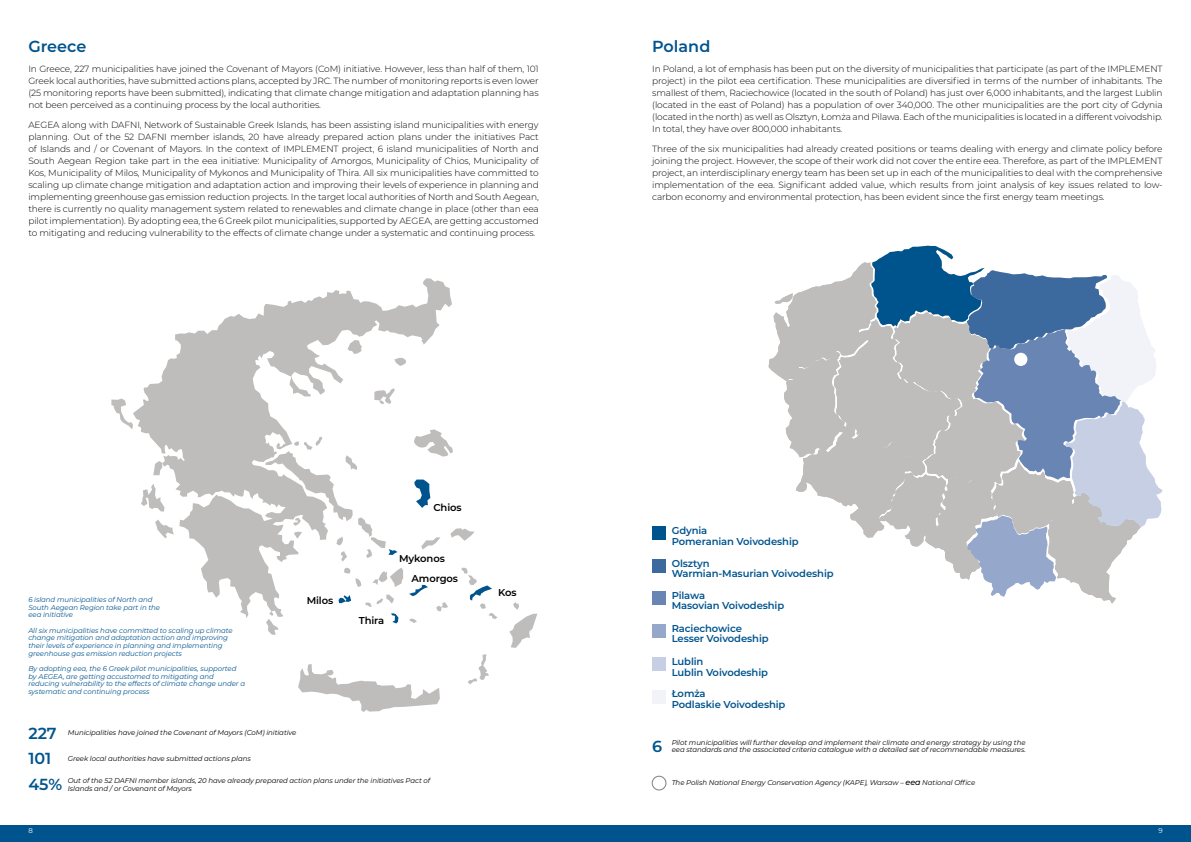
<style>
.page{position:relative;width:1191px;height:842px;background:#fff}
.page>*{position:absolute;margin:0;border:0;box-sizing:border-box;transform-origin:0 0}
.t1{font:600 16px/25.6px "Montserrat";color:#00548e}
.t2{font:600 10px/10.8px "Montserrat";letter-spacing:-.01em;color:#00548e}
.t3{font:600 10px "Montserrat";letter-spacing:-.01em;color:#000}
.t4{font:300 9px/12px "Montserrat";letter-spacing:-.01em;color:#000;text-align:justify}
.t5{font:italic 7px/7.6px "Montserrat";letter-spacing:-.01em;color:#000}
.t6{font:italic 7px/7.6px "Montserrat";letter-spacing:-.01em;color:#00548e}
.t7{font:7px "Montserrat";color:#fff}
.s1{font-weight:500;font-size:8px}
</style>
<div class="page">
<div style="left:0;top:825px;width:1191px;height:17px;background:#00548e"></div>
<svg style="left:133px;top:278px;width:319px;height:340px"></svg>
<svg style="left:111px;top:398px;width:22px;height:31px"></svg>
<svg style="left:141px;top:484px;width:24px;height:28px"></svg>
<svg style="left:153px;top:461px;width:9px;height:14px"></svg>
<svg style="left:155px;top:520px;width:19px;height:18px"></svg>
<svg style="left:298px;top:664px;width:142px;height:48px"></svg>
<svg style="left:266px;top:619px;width:13px;height:16px"></svg>
<svg style="left:450px;top:528px;width:25px;height:13px"></svg>
<svg style="left:421px;top:537px;width:19px;height:12px"></svg>
<svg style="left:436px;top:602px;width:12px;height:9px"></svg>
<svg style="left:509px;top:602px;width:28px;height:46px"></svg>
<svg style="left:461px;top:568px;width:36px;height:51px"></svg>
<svg style="left:468px;top:654px;width:21px;height:30px"></svg>
<svg style="left:372px;top:568px;width:31px;height:19px"></svg>
<svg style="left:344px;top:568px;width:17px;height:19px"></svg>
<svg style="left:338px;top:595px;width:13px;height:8px"></svg>
<svg style="left:391px;top:613px;width:7px;height:10px"></svg>
<svg style="left:409px;top:585px;width:19px;height:11px"></svg>
<svg style="left:365px;top:595px;width:29px;height:12px"></svg>
<svg style="left:410px;top:619px;width:7px;height:4px"></svg>
<svg style="left:347px;top:340px;width:15px;height:14px"></svg>
<svg style="left:394px;top:358px;width:12px;height:8px"></svg>
<svg style="left:414px;top:429px;width:39px;height:28px"></svg>
<svg style="left:374px;top:388px;width:21px;height:16px"></svg>
<svg style="left:414px;top:480px;width:16px;height:28px"></svg>
<svg style="left:265px;top:437px;width:132px;height:124px"></svg>
<svg style="left:768px;top:246px;width:394px;height:358px"></svg>
<div style="left:652px;top:559px;width:14px;height:14px;background:#3c6a9f"></div>
<div style="left:652px;top:591px;width:14px;height:14px;background:#6985b4"></div>
<div style="left:652px;top:657px;width:14px;height:14px;background:#c7cfe4"></div>
<div style="left:652px;top:526px;width:14px;height:14px;background:#00548e"></div>
<div style="left:652px;top:624px;width:14px;height:14px;background:#95a7cb"></div>
<div style="left:652px;top:690px;width:14px;height:13px;background:#f1f3f9"></div>
<div style="left:651px;top:776px;width:15px;height:14px;border:1px solid #7e7f7c;border-radius:50%"></div>
<div style="left:1014px;top:353px;width:13px;height:13px;background:#fff;border-radius:50%"></div>
<h1 class="t1" style="left:28px;top:33px;width:59px">Greece</h1>
<p class="t4" style="left:28px;top:63px;width:512px">In Greece, 227 municipalities have joined the Covenant of Mayors (CoM) initiative. However, less than half of them, 101<br>Greek local authorities, have submitted actions plans, accepted by JRC. The number of monitoring reports is even lower (25 monitoring reports have been submitted), indicating that climate change mitigation and adaptation planning has not been perceived as a continuing process by the local authorities.</p>
<p class="t4" style="left:28px;top:119px;width:512px">AEGEA along with DAFNI, Network of Sustainable Greek Islands, has been assisting island municipalities with energy planning. Out of the 52 DAFNI member islands, 20 have already prepared action plans under the initiatives Pact of Islands and / or Covenant of Mayors. In the context of IMPLEMENT project, 6 island municipalities of North and South Aegean Region take part in the eea initiative: Municipality of Amorgos, Municipality of Chios, Municipality of Kos, Municipality of Milos, Municipality of Mykonos and Municipality of Thira. All six municipalities have committed to scaling up climate change mitigation and adaptation action and improving their levels of experience in planning and implementing greenhouse gas emission reduction projects. In the target local authorities of North and South Aegean, there is currently no quality management system related to renewables and climate change in place (other than eea pilot implementation). By adopting eea, the 6 Greek pilot municipalities, supported by AEGEA, are getting accustomed to mitigating and reducing vulnerability to the effects of climate change under a systematic and continuing process.</p>
<p class="t3" style="left:433px;top:500px;width:30px">Chios</p>
<p class="t3" style="left:399px;top:552px;width:47px">Mykonos</p>
<p class="t6" style="left:28px;top:596px;width:133px">6 island municipalities of North and<br>South Aegean Region take part in the eea initiative</p>
<p class="t6" style="left:28px;top:626px;width:206px">All six municipalities have committed to scaling up climate change mitigation and adaptation action and improving their levels of experience in planning and implementing greenhouse gas emission reduction projects</p>
<p class="t6" style="left:28px;top:664px;width:218px">By adopting eea, the 6 Greek pilot municipalities, supported by AEGEA, are getting accustomed to mitigating and reducing vulnerability to the effects of climate change under a systematic and continuing process</p>
<p class="t3" style="left:307px;top:593px;width:28px">Milos</p>
<h1 class="t1" style="left:28px;top:719px;width:30px">227</h1>
<p class="t5" style="left:68px;top:728px;width:230px">Municipalities have joined the Covenant of Mayors (CoM) initiative</p>
<p class="t3" style="left:359px;top:613px;width:27px">Thira</p>
<p class="t3" style="left:411px;top:572px;width:48px">Amorgos</p>
<h1 class="t1" style="left:28px;top:745px;width:35px">101<br>45%</h1>
<p class="t5" style="left:68px;top:754px;width:184px">Greek local authorities have submitted actions plans</p>
<p class="t5" style="left:68px;top:777px;width:364px">Out of the 52 DAFNI member islands, 20 have already prepared action plans under the initiatives Pact of<br>Islands and / or Covenant of Mayors</p>
<p class="t3" style="left:498px;top:585px;width:20px">Kos</p>
<h1 class="t1" style="left:652px;top:33px;width:60px">Poland</h1>
<p class="t4" style="left:652px;top:63px;width:512px">In Poland, a lot of emphasis has been put on the diversity of municipalities that participate (as part of the IMPLEMENT project) in the pilot eea certification. These municipalities are diversified in terms of the number of inhabitants. The smallest of them, Raciechowice (located in the south of Poland) has just over 6,000 inhabitants, and the largest Lublin (located in the east of Poland) has a population of over 340,000. The other municipalities are the port city of Gdynia (located in the north) as well as Olsztyn, Łomża and Pilawa. Each of the municipalities is located in a different voivodship.<br>In total, they have over 800,000 inhabitants.</p>
<p class="t4" style="left:652px;top:143px;width:512px">Three of the six municipalities had already created positions or teams dealing with energy and climate policy before joining the project. However, the scope of their work did not cover the entire eea. Therefore, as part of the IMPLEMENT project, an interdisciplinary energy team has been set up in each of the municipalities to deal with the comprehensive implementation of the eea. Significant added value, which results from joint analysis of key issues related to low&shy;carbon economy and environmental protection, has been evident since the first energy team meetings.</p>
<p class="t2" style="left:671px;top:525px;width:128px">Gdynia<br>Pomeranian Voivodeship</p>
<p class="t2" style="left:671px;top:557px;width:163px">Olsztyn<br>Warmian-Masurian Voivodeship</p>
<p class="t2" style="left:671px;top:589px;width:114px">Pilawa<br>Masovian Voivodeship</p>
<p class="t2" style="left:671px;top:622px;width:98px">Raciechowice<br>Lesser Voivodeship</p>
<p class="t2" style="left:671px;top:655px;width:98px">Lublin<br>Lublin Voivodeship</p>
<p class="t2" style="left:671px;top:688px;width:115px">Łomża<br>Podlaskie Voivodeship</p>
<h1 class="t1" style="left:652px;top:733px;width:12px">6</h1>
<p class="t5" style="left:671px;top:738px;width:356px">Pilot municipalities will further develop and implement their climate and energy strategy by using the eea standards and the associated criteria catalogue with a detailed set of recommendable measures.</p>
<p class="t5" style="left:671px;top:779px;width:305px">The Polish National Energy Conservation Agency (KAPE), Warsaw – <span class="s1">eea</span> National Office</p>
<p class="t7" style="left:29px;top:826px;width:6px">8</p>
<p class="t7" style="left:1158px;top:826px;width:6px">9</p>
</div>
